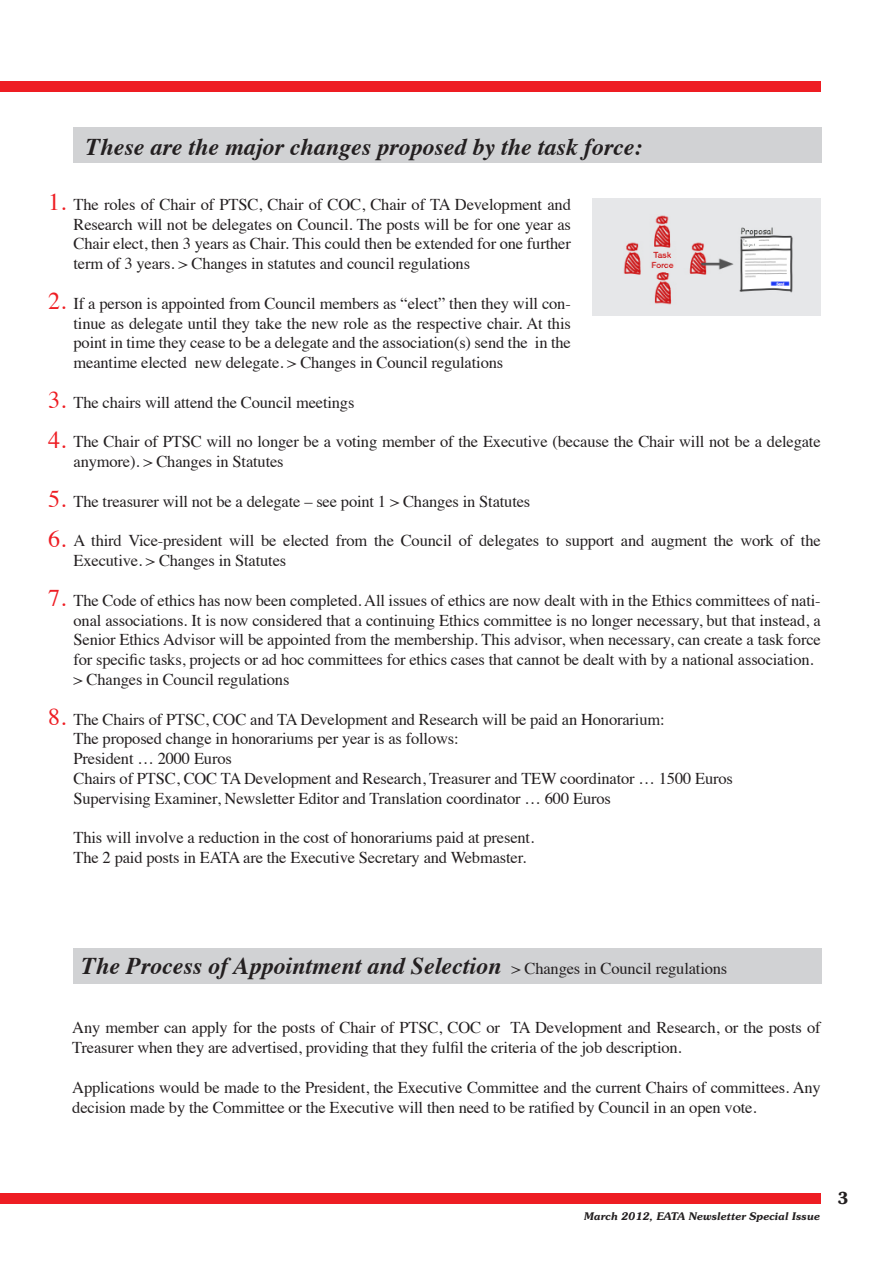
<style>
.page{position:relative;width:893px;height:1263px;background:#fff}
.page>*{position:absolute;margin:0;border:0;box-sizing:border-box;transform-origin:0 0}
.t1{font:italic 700 24px "Times";color:#231f20}
.t2{font:24px/39.6px "Times";color:#ee1d23}
.t3{font:16.5px/19.8px "Times";letter-spacing:-.01em;color:#231f20}
.t4{font:italic 600 10.5px "Souvenir LT";letter-spacing:-.01em;color:#231f20}
.s1{font-weight:400;font-style:normal;font-size:16.5px}
</style>
<div class="page">
<div style="left:0;top:81px;width:821px;height:10px;background:#ee1d23"></div>
<div style="left:0;top:1193px;width:821px;height:10px;background:#ee1d23"></div>
<div style="left:592px;top:198px;width:229px;height:117px;background:#e6e7e9"></div>
<img style="left:623px;top:215px;width:170px;height:90px">
<div style="left:73px;top:128px;width:748px;height:35px;background:#d1d2d4"></div>
<div style="left:73px;top:948px;width:748px;height:36px;background:#d1d2d4"></div>
<h1 class="t1" style="left:86px;top:124px;width:558px">These are the major changes proposed by the task force:</h1>
<h1 class="t2" style="left:48px;top:180px;width:19px">1.</h1>
<h1 class="t2" style="left:48px;top:279px;width:19px">2.</h1>
<h1 class="t2" style="left:48px;top:378px;width:19px">3.<br>4.</h1>
<h1 class="t2" style="left:48px;top:477px;width:19px">5.<br>6.</h1>
<h1 class="t2" style="left:48px;top:576px;width:19px">7.</h1>
<h1 class="t2" style="left:48px;top:695px;width:19px">8.</h1>
<p class="t3" style="left:74px;top:193px;width:499px;text-align:justify">The roles of Chair of PTSC, Chair of COC, Chair of TA Development and Research will not be delegates on Council. The posts will be for one year as Chair elect, then 3 years as Chair. This could then be extended for one further term of 3 years. &gt; Changes in statutes and council regulations</p>
<p class="t3" style="left:74px;top:292px;width:499px;text-align:justify">If a person is appointed from Council members as “elect” then they will con&shy;tinue as delegate until they take the new role as the respective chair. At this point in time they cease to be a delegate and the association(s) send the in the meantime elected new delegate. &gt; Changes in Council regulations</p>
<p class="t3" style="left:74px;top:391px;width:282px">The chairs will attend the Council meetings</p>
<p class="t3" style="left:74px;top:430px;width:749px">The Chair of PTSC will no longer be a voting member of the Executive (because the Chair will not be a delegate anymore). &gt; Changes in Statutes</p>
<p class="t3" style="left:74px;top:490px;width:458px">The treasurer will not be a delegate – see point 1 &gt; Changes in Statutes</p>
<p class="t3" style="left:74px;top:529px;width:749px">A third Vice-president will be elected from the Council of delegates to support and augment the work of the<br>Executive. &gt; Changes in Statutes</p>
<p class="t3" style="left:74px;top:589px;width:749px">The Code of ethics has now been completed. All issues of ethics are now dealt with in the Ethics committees of nati&shy;onal associations. It is now considered that a continuing Ethics committee is no longer necessary, but that instead, a Senior Ethics Advisor will be appointed from the membership. This advisor, when necessary, can create a task force for specific tasks, projects or ad hoc committees for ethics cases that cannot be dealt with by a national association. &gt; Changes in Council regulations</p>
<p class="t3" style="left:74px;top:708px;width:661px">The Chairs of PTSC, COC and TA Development and Research will be paid an Honorarium:<br>The proposed change in honorariums per year is as follows:<br>President … 2000 Euros<br>Chairs of PTSC, COC TA Development and Research, Treasurer and TEW coordinator … 1500 Euros Supervising Examiner, Newsletter Editor and Translation coordinator … 600 Euros</p>
<p class="t3" style="left:74px;top:826px;width:462px">This will involve a reduction in the cost of honorariums paid at present.<br>The 2 paid posts in EATA are the Executive Secretary and Webmaster.</p>
<h1 class="t1" style="left:82px;top:943px;width:647px">The Process of Appointment and Selection <span class="s1">&gt; Changes in Council regulations</span></h1>
<p class="t3" style="left:72px;top:1016px;width:750px">Any member can apply for the posts of Chair of PTSC, COC or TA Development and Research, or the posts of<br>Treasurer when they are advertised, providing that they fulfil the criteria of the job description.</p>
<p class="t3" style="left:72px;top:1076px;width:750px">Applications would be made to the President, the Executive Committee and the current Chairs of committees. Any decision made by the Committee or the Executive will then need to be ratified by Council in an open vote.</p>
<p class="t4" style="left:584px;top:1210px;width:237px">March 2012, EATA Newsletter Special Issue</p>
</div>
